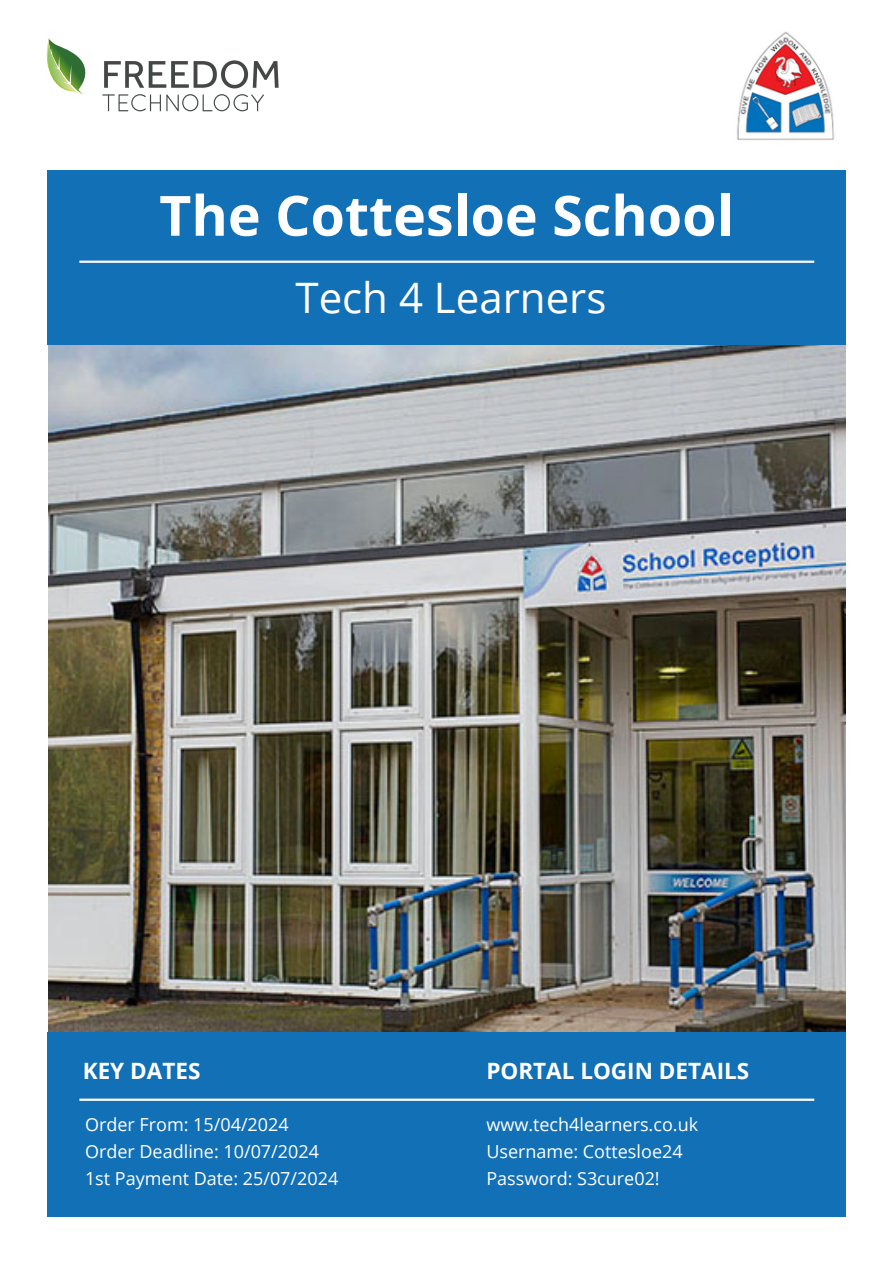
<style>
.page{position:relative;width:894px;height:1264px;background:#fff}
.page>*{position:absolute;margin:0;border:0;box-sizing:border-box;transform-origin:0 0}
.t1{font:700 55.5px "Open Sans";color:#fff}
.t2{font:42px "Open Sans";color:#fff}
.t3{font:700 22.5px "Open Sans";color:#fff}
.t4{font:18px "Open Sans";color:#fff}
</style>
<div class="page">
<img style="left:49px;top:345px;width:796px;height:686px">
<svg style="left:104px;top:60px;width:174px;height:28px"></svg>
<svg style="left:102px;top:94px;width:162px;height:17px"></svg>
<svg style="left:46px;top:39px;width:40px;height:56px"></svg>
<div style="left:48px;top:1031px;width:797px;height:184px;background:#1270b7"></div>
<div style="left:48px;top:170px;width:797px;height:175px;background:#1270b7"></div>
<hr style="left:79px;top:1098px;width:735px;height:2px;background:#fff">
<hr style="left:79px;top:260px;width:735px;height:3px;background:#fff">
<img style="left:737px;top:31px;width:97px;height:109px">
<p class="t1" style="left:159px;top:176px;width:575px">The Cottesloe School</p>
<h1 class="t2" style="left:295px;top:268px;width:312px">Tech 4 Learners</h1>
<p class="t3" style="left:83px;top:1055px;width:119px">KEY DATES</p>
<p class="t3" style="left:486px;top:1055px;width:264px">PORTAL LOGIN DETAILS</p>
<h2 class="t4" style="left:85px;top:1111px;width:205px">Order From: 15/04/2024</h2>
<h3 class="t4" style="left:85px;top:1138px;width:235px">Order Deadline: 10/07/2024</h3>
<h3 class="t4" style="left:85px;top:1165px;width:255px">1st Payment Date: 25/07/2024</h3>
<p class="t4" style="left:486px;top:1111px;width:213px">www.tech4learners.co.uk</p>
<p class="t4" style="left:486px;top:1138px;width:198px">Username: Cottesloe24</p>
<p class="t4" style="left:486px;top:1165px;width:175px">Password: S3cure02!</p>
</div>
